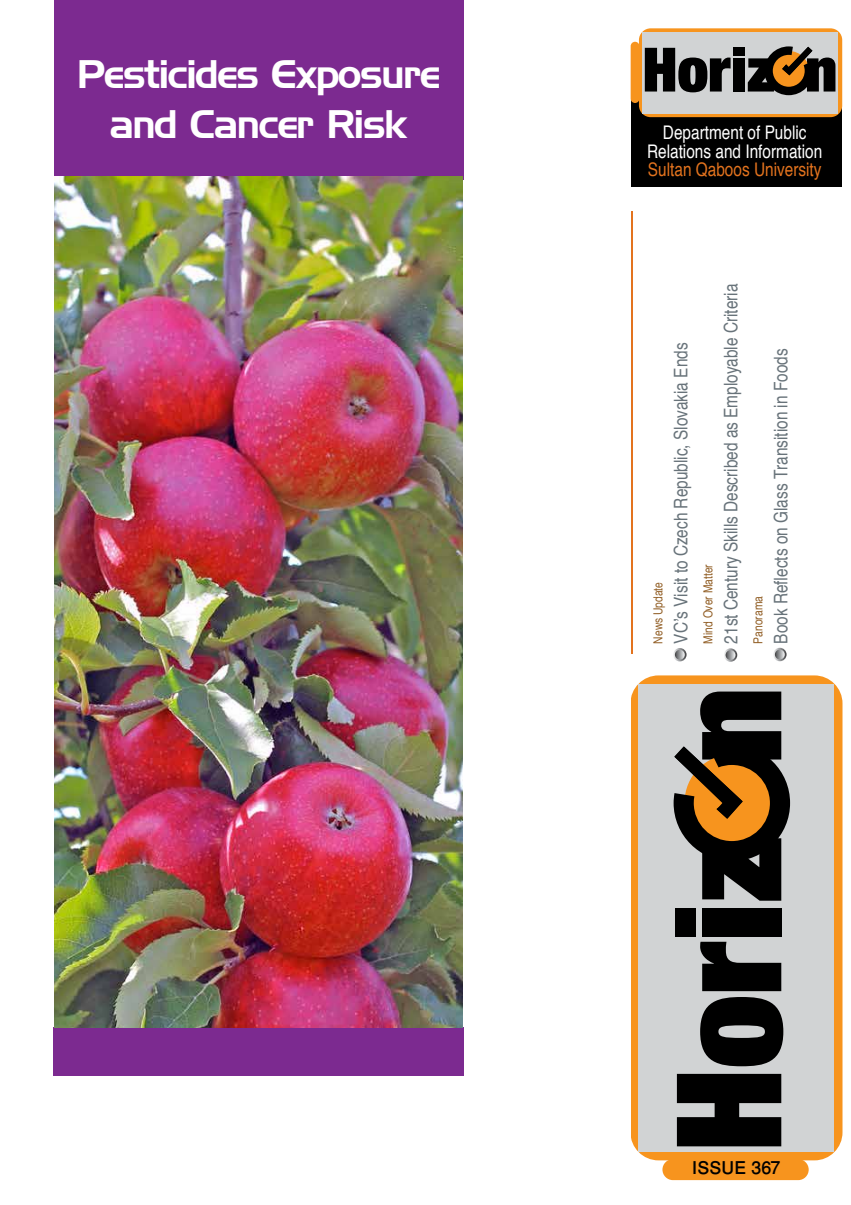
<style>
.page{position:relative;width:851px;height:1205px;background:#fff}
.page>*{position:absolute;margin:0;border:0;box-sizing:border-box;transform-origin:0 0}
.t1{font:38.75px/50px "Handel Gothic BT";letter-spacing:-.04em;color:#fff;text-align:center}
.t2{font:500 25px "Win Soft Pro";color:#000}
.t3{font:condensed 18.75px "Helvetica";color:#68737a}
.t4{font:condensed 18.75px/18.8px "Helvetica";color:#fff;text-align:center}
.t5{font:condensed 18.75px "Helvetica";color:#e3731e}
.t6{font:condensed 12.5px "Helvetica";color:#915e25}
</style>
<div class="page">
<div style="left:631px;top:46px;width:210px;height:141px;background:#000"></div>
<div style="left:631px;top:675px;width:211px;height:485px;background:#f7941e;border-radius:28px"></div>
<div style="left:638px;top:685px;width:195px;height:467px;background:#d1d3d4"></div>
<div style="left:662px;top:1159px;width:146px;height:21px;background:#f7941e;border-radius:10px"></div>
<svg style="left:676px;top:1074px;width:105px;height:72px"></svg>
<svg style="left:700px;top:997px;width:83px;height:69px"></svg>
<svg style="left:700px;top:942px;width:81px;height:49px"></svg>
<div style="left:702px;top:908px;width:79px;height:28px;background:#000"></div>
<div style="left:675px;top:908px;width:20px;height:28px;background:#000"></div>
<svg style="left:673px;top:691px;width:117px;height:210px"></svg>
<div style="left:638px;top:28px;width:204px;height:89px;background:#f7941e;border-radius:12px"></div>
<div style="left:642px;top:32px;width:196px;height:81px;background:#d1d3d4"></div>
<div style="left:630px;top:42px;width:9px;height:61px;background:#f7941e;border-radius:4px"></div>
<svg style="left:644px;top:48px;width:86px;height:44px"></svg>
<div style="left:732px;top:58px;width:12px;height:34px;background:#000"></div>
<div style="left:732px;top:47px;width:12px;height:9px;background:#000"></div>
<svg style="left:747px;top:46px;width:88px;height:49px"></svg>
<div style="left:54px;top:0;width:409px;height:180px;background:#7c2a90"></div>
<div style="left:53px;top:1028px;width:410px;height:48px;background:#7c2a90"></div>
<hr style="left:630px;top:211px;width:2px;height:442px;background:#e3731e">
<svg style="left:674px;top:648px;width:12px;height:13px"></svg>
<svg style="left:723px;top:648px;width:14px;height:14px"></svg>
<svg style="left:725px;top:650px;width:10px;height:10px"></svg>
<svg style="left:774px;top:648px;width:12px;height:13px"></svg>
<img style="left:54px;top:176px;width:409px;height:852px">
<h1 class="t1" style="left:77px;top:49px;width:365px">Pesticides Exposure and Cancer Risk</h1>
<p class="t4" style="left:647px;top:122px;width:177px">Department of Public<br>Relations and Information</p>
<p class="t5" style="left:647px;top:158px;width:175px">Sultan Qaboos University</p>
<p class="t6" style="left:650px;top:643px;width:63px;rotate:-90deg">News Update</p>
<p class="t3" style="left:669px;top:643px;width:302px;rotate:-90deg">VC’s Visit to Czech Republic, Slovakia Ends</p>
<p class="t6" style="left:700px;top:643px;width:81px;rotate:-90deg">Mind Over Matter</p>
<p class="t3" style="left:719px;top:643px;width:361px;rotate:-90deg">21st Century Skills Described as Employable Criteria</p>
<p class="t6" style="left:750px;top:643px;width:49px;rotate:-90deg">Panorama</p>
<p class="t3" style="left:769px;top:643px;width:296px;rotate:-90deg">Book Reflects on Glass Transition in Foods</p>
<h2 class="t2" style="left:692px;top:1150px;width:89px">Issue 367</h2>
</div>
